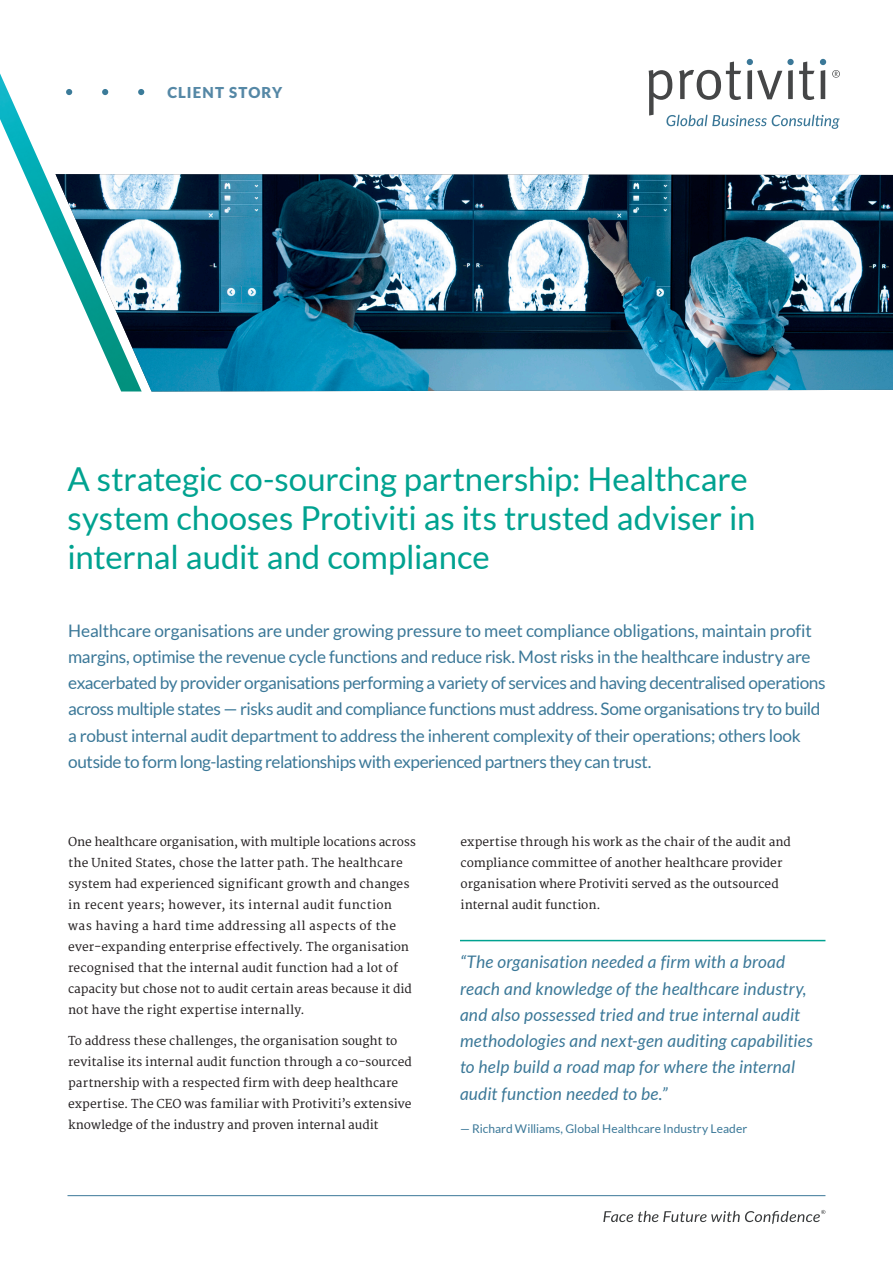
<style>
.page{position:relative;width:893px;height:1263px;background:#fff}
.page>*{position:absolute;margin:0;border:0;box-sizing:border-box;transform-origin:0 0}
.t1{font:33px/39px "Lato";letter-spacing:-.005em;color:#00a290}
.t2{font:17.25px/26.2px "Lato";letter-spacing:-.02em;color:#3b7898}
.t3{font:italic 17.25px/26.2px "Lato";letter-spacing:.015em;color:#3b7898}
.t4{font:900 15px "Lato";letter-spacing:.075em;color:#5588a6}
.t5{font:12px/21px "Merriweather";letter-spacing:.005em;color:#231f20}
.t6{font:12px "Lato";color:#3b7898}
</style>
<div class="page">
<hr style="left:68px;top:1195px;width:757px;height:1px;background:#3b7898">
<hr style="left:460px;top:940px;width:365px;height:1px;background:#00a290">
<svg style="left:142px;top:89px;width:2px;height:6px"></svg>
<img style="left:142px;top:174px;width:751px;height:217px">
<img style="left:0;top:73px;width:142px;height:318px">
<svg style="left:603px;top:1210px;width:222px;height:14px"></svg>
<svg style="left:648px;top:59px;width:192px;height:70px"></svg>
<p class="t4" style="left:167px;top:83px;width:116px">CLIENT STORY</p>
<h1 class="t1" style="left:68px;top:459px;width:690px">A strategic co-sourcing partnership: Healthcare system chooses Protiviti as its trusted adviser in internal audit and compliance</h1>
<p class="t2" style="left:68px;top:617px;width:759px">Healthcare organisations are under growing pressure to meet compliance obligations, maintain profit margins, optimise the revenue cycle functions and reduce risk. Most risks in the healthcare industry are exacerbated by provider organisations performing a variety of services and having decentralised operations across multiple states — risks audit and compliance functions must address. Some organisations try to build a robust internal audit department to address the inherent complexity of their operations; others look outside to form long-lasting relationships with experienced partners they can trust.</p>
<p class="t5" style="left:68px;top:831px;width:349px">One healthcare organisation, with multiple locations across the United States, chose the latter path. The healthcare system had experienced significant growth and changes in recent years; however, its internal audit function was having a hard time addressing all aspects of the ever-expanding enterprise effectively. The organisation recognised that the internal audit function had a lot of capacity but chose not to audit certain areas because it did not have the right expertise internally.</p>
<p class="t5" style="left:68px;top:1031px;width:345px">To address these challenges, the organisation sought to revitalise its internal audit function through a co-sourced partnership with a respected firm with deep healthcare expertise. The CEO was familiar with Protiviti’s extensive knowledge of the industry and proven internal audit</p>
<p class="t5" style="left:461px;top:831px;width:332px">expertise through his work as the chair of the audit and compliance committee of another healthcare provider organisation where Protiviti served as the outsourced internal audit function.</p>
<p class="t3" style="left:460px;top:949px;width:355px">“The organisation needed a firm with a broad reach and knowledge of the healthcare industry, and also possessed tried and true internal audit methodologies and next-gen auditing capabilities to help build a road map for where the internal audit function needed to be.”</p>
<p class="t6" style="left:460px;top:1121px;width:289px">— Richard Williams, Global Healthcare Industry Leader</p>
</div>
